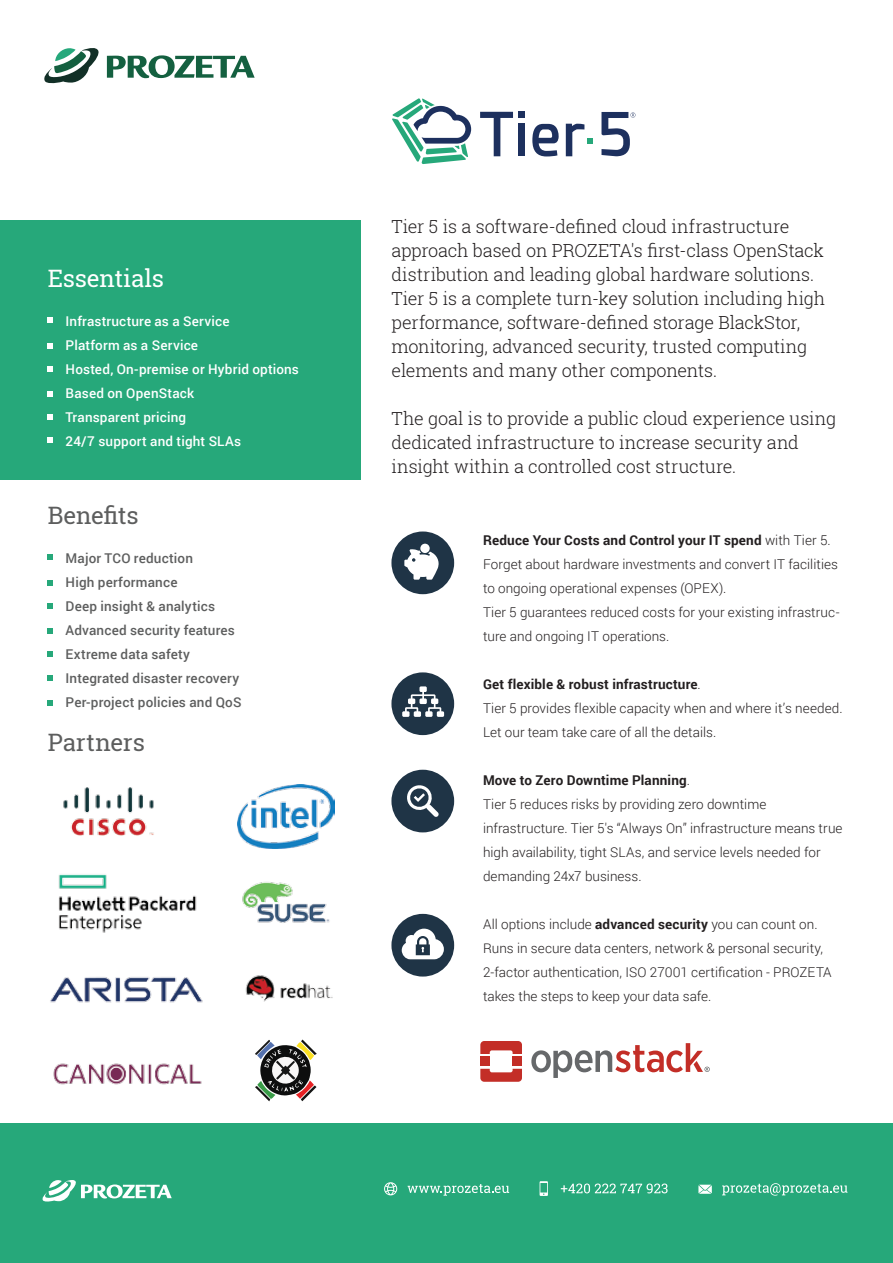
<style>
.page{position:relative;width:893px;height:1263px;background:#fff}
.page>*{position:absolute;margin:0;border:0;box-sizing:border-box;transform-origin:0 0}
.t1{font:24px "Roboto Slab";letter-spacing:-.005em;color:#5d5e5e}
.t2{font:24px "Roboto Slab";letter-spacing:-.005em;color:#fff}
.t3{font:300 18px/24px "Roboto Slab";letter-spacing:-.01em;color:#231f20}
.t4{font:300 13.5px/24px "Roboto";letter-spacing:.005em;color:#231f20}
.t5{font:500 13.5px "Roboto";letter-spacing:.015em;color:#5d5e5e}
.t6{font:500 13.5px "Roboto";letter-spacing:.015em;color:#fff}
.s1{font-weight:700}
</style>
<div class="page">
<div style="left:0;top:221px;width:360px;height:259px;background:#26a87a"></div>
<svg style="left:107px;top:55px;width:148px;height:23px"></svg>
<svg style="left:44px;top:48px;width:55px;height:36px"></svg>
<div style="left:0;top:1123px;width:893px;height:140px;background:#26a87a"></div>
<svg style="left:561px;top:1183px;width:107px;height:10px"></svg>
<svg style="left:540px;top:1181px;width:8px;height:15px"></svg>
<svg style="left:408px;top:1184px;width:101px;height:12px"></svg>
<svg style="left:384px;top:1182px;width:13px;height:13px"></svg>
<svg style="left:722px;top:1183px;width:125px;height:12px"></svg>
<svg style="left:698px;top:1185px;width:14px;height:9px"></svg>
<svg style="left:392px;top:98px;width:79px;height:66px"></svg>
<svg style="left:480px;top:112px;width:33px;height:44px"></svg>
<div style="left:518px;top:112px;width:7px;height:6px;background:#1d305e"></div>
<div style="left:518px;top:124px;width:7px;height:32px;background:#1d305e"></div>
<svg style="left:532px;top:124px;width:27px;height:32px"></svg>
<svg style="left:566px;top:124px;width:27px;height:32px"></svg>
<svg style="left:601px;top:112px;width:34px;height:44px"></svg>
<svg style="left:480px;top:1041px;width:42px;height:13px"></svg>
<svg style="left:480px;top:1069px;width:42px;height:13px"></svg>
<div style="left:480px;top:1057px;width:10px;height:9px;background:#c32e27"></div>
<div style="left:513px;top:1057px;width:9px;height:9px;background:#c32e27"></div>
<svg style="left:531px;top:1043px;width:179px;height:35px"></svg>
<svg style="left:391px;top:531px;width:63px;height:63px"></svg>
<svg style="left:391px;top:672px;width:63px;height:63px"></svg>
<svg style="left:391px;top:770px;width:63px;height:62px"></svg>
<div style="left:391px;top:914px;width:63px;height:62px;background:#1f3446;border-radius:50%"></div>
<svg style="left:402px;top:929px;width:42px;height:30px"></svg>
<img style="left:50px;top:977px;width:153px;height:26px">
<img style="left:58px;top:874px;width:139px;height:59px">
<img style="left:238px;top:785px;width:96px;height:63px">
<img style="left:245px;top:975px;width:88px;height:27px">
<img style="left:242px;top:882px;width:88px;height:41px">
<img style="left:53px;top:1063px;width:149px;height:22px">
<img style="left:63px;top:787px;width:91px;height:49px">
<svg style="left:255px;top:1039px;width:62px;height:62px"></svg>
<svg style="left:42px;top:1180px;width:130px;height:22px"></svg>
<svg style="left:47px;top:317px;width:6px;height:6px"></svg>
<svg style="left:47px;top:366px;width:6px;height:6px"></svg>
<svg style="left:47px;top:414px;width:6px;height:6px"></svg>
<svg style="left:47px;top:437px;width:6px;height:6px"></svg>
<svg style="left:47px;top:391px;width:6px;height:6px"></svg>
<svg style="left:47px;top:343px;width:6px;height:6px"></svg>
<svg style="left:47px;top:554px;width:6px;height:6px"></svg>
<svg style="left:47px;top:603px;width:6px;height:6px"></svg>
<svg style="left:47px;top:651px;width:6px;height:6px"></svg>
<svg style="left:47px;top:675px;width:6px;height:5px"></svg>
<svg style="left:47px;top:628px;width:6px;height:6px"></svg>
<svg style="left:47px;top:580px;width:6px;height:6px"></svg>
<svg style="left:47px;top:700px;width:6px;height:6px"></svg>
<h1 class="t2" style="left:48px;top:262px;width:118px">Essentials</h1>
<p class="t6" style="left:48px;top:311px;width:183px">- Infrastructure as a Service</p>
<p class="t6" style="left:48px;top:335px;width:152px">- Platform as a Service</p>
<p class="t6" style="left:48px;top:359px;width:253px">- Hosted, On-premise or Hybrid options</p>
<p class="t6" style="left:48px;top:383px;width:148px">- Based on OpenStack</p>
<p class="t6" style="left:48px;top:407px;width:140px">- Transparent pricing</p>
<p class="t6" style="left:48px;top:432px;width:195px">- 24/7 support and tight SLAs</p>
<h1 class="t1" style="left:48px;top:499px;width:92px">Benefits</h1>
<p class="t5" style="left:48px;top:548px;width:147px">- Major TCO reduction</p>
<p class="t5" style="left:48px;top:572px;width:131px">- High performance</p>
<p class="t5" style="left:48px;top:596px;width:169px">- Deep insight &amp; analytics</p>
<p class="t5" style="left:48px;top:620px;width:189px">- Advanced security features</p>
<p class="t5" style="left:48px;top:644px;width:144px">- Extreme data safety</p>
<p class="t5" style="left:48px;top:669px;width:193px">- Integrated disaster recovery</p>
<p class="t5" style="left:48px;top:693px;width:195px">- Per-project policies and QoS</p>
<h1 class="t1" style="left:48px;top:725px;width:99px">Partners</h1>
<p class="t3" style="left:392px;top:214px;width:435px">Tier 5 is a software-defined cloud infrastructure approach based on PROZETA's first-class OpenStack distribution and leading global hardware solutions.<br>Tier 5 is a complete turn-key solution including high performance, software-defined storage BlackStor, monitoring, advanced security, trusted computing elements and many other components.</p>
<h2 class="t3" style="left:392px;top:406px;width:446px">The goal is to provide a public cloud experience using dedicated infrastructure to increase security and insight within a controlled cost structure.</h2>
<p class="t4" style="left:483px;top:527px;width:358px"><span class="s1">Reduce Your Costs and Control your IT spend</span> with Tier 5.<br>Forget about hardware investments and convert IT facilities to ongoing operational expenses (OPEX).<br>Tier 5 guarantees reduced costs for your existing infrastruc&shy;ture and ongoing IT operations.</p>
<p class="t4" style="left:483px;top:671px;width:361px"><span class="s1">Get flexible &amp; robust infrastructure</span>.<br>Tier 5 provides flexible capacity when and where it’s needed.<br>Let our team take care of all the details.</p>
<p class="t4" style="left:483px;top:767px;width:361px"><span class="s1">Move to Zero Downtime Planning</span>.<br>Tier 5 reduces risks by providing zero downtime infrastructure. Tier 5's “Always On” infrastructure means true high availability, tight SLAs, and service levels needed for demanding 24x7 business.</p>
<p class="t4" style="left:483px;top:912px;width:350px">All options include <span class="s1">advanced security</span> you can count on.<br>Runs in secure data centers, network &amp; personal security, 2-factor authentication, ISO 27001 certification - PROZETA takes the steps to keep your data safe.</p>
</div>
